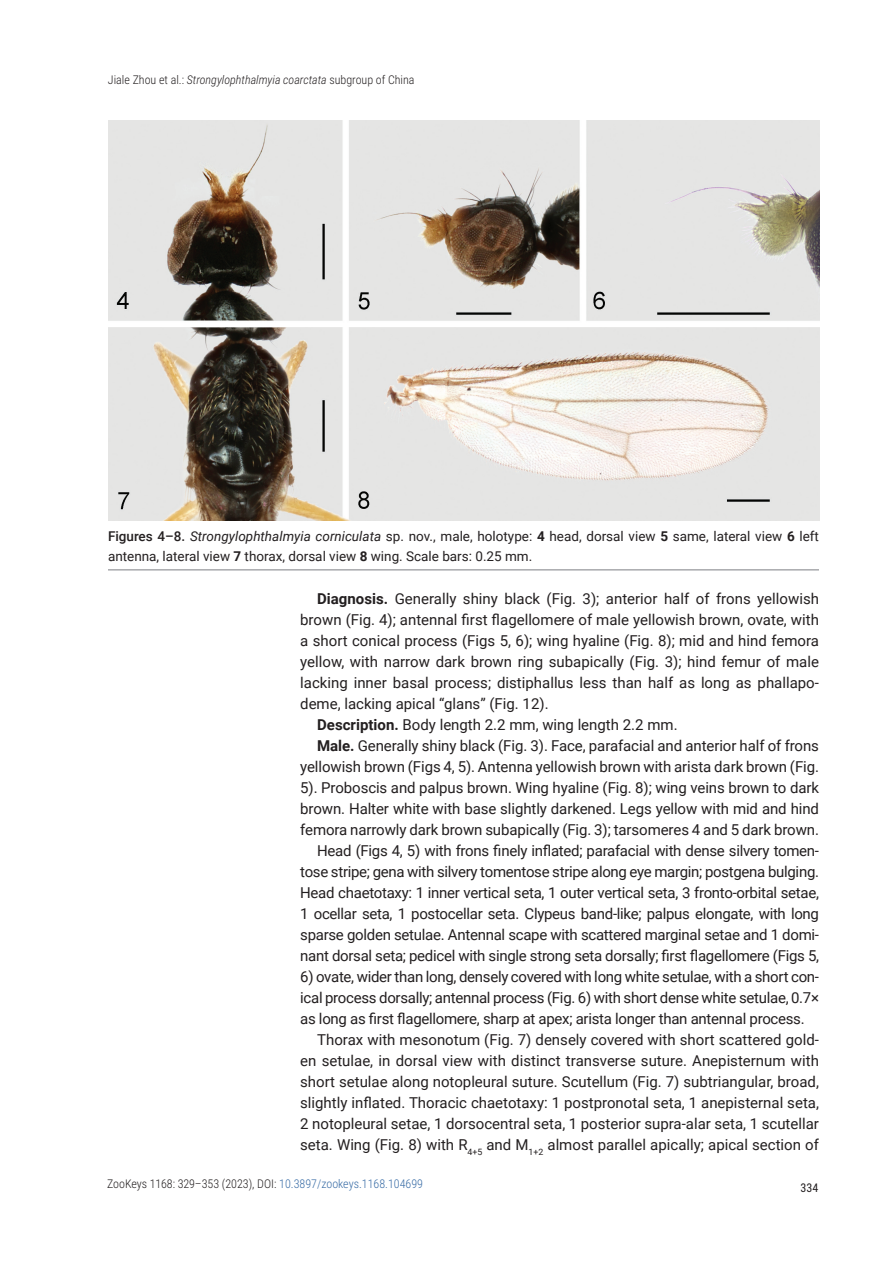
<style>
.page{position:relative;width:893px;height:1263px;background:#fff}
.page>*{position:absolute;margin:0;border:0;box-sizing:border-box;transform-origin:0 0}
.t1{font:15px "Roboto";letter-spacing:-.005em;color:#231f20}
.t2{font:13.5px/19.8px "Roboto";color:#231f20}
.t3{font:300 12px "Roboto Condensed";color:#231f20}
.t4{font:12px "Roboto Condensed";color:#231f20}
.s1{font-style:italic}
.s2{font-weight:500}
.s3{font-weight:700}
.s4{color:#376ba5}
</style>
<div class="page">
<img style="left:108px;top:121px;width:711px;height:399px">
<hr style="left:108px;top:569px;width:711px;height:2px;background:#a8a9ad">
<p class="t3" style="left:108px;top:71px;width:308px">Jiale Zhou et al.: <span class="s1">Strongylophthalmyia coarctata</span> subgroup of China</p>
<p class="t2" style="left:108px;top:525px;width:712px"><span class="s2">Figures 4–8.</span> <span class="s1">Strongylophthalmyia corniculata</span> sp. nov., male, holotype: <span class="s3">4</span> head, dorsal view <span class="s3">5</span> same, lateral view <span class="s3">6</span> left antenna, lateral view <span class="s3">7</span> thorax, dorsal view <span class="s3">8</span> wing. Scale bars: 0.25 mm.</p>
<p class="t1" style="left:317px;top:588px;width:503px"><span class="s3">Diagnosis.</span> Generally shiny black (Fig. 3); anterior half of frons yellowish</p>
<p class="t1" style="left:300px;top:609px;width:520px">brown (Fig. 4); antennal first flagellomere of male yellowish brown, ovate, with</p>
<p class="t1" style="left:300px;top:630px;width:520px">a short conical process (Figs 5, 6); wing hyaline (Fig. 8); mid and hind femora</p>
<p class="t1" style="left:300px;top:651px;width:520px">yellow, with narrow dark brown ring subapically (Fig. 3); hind femur of male</p>
<p class="t1" style="left:300px;top:672px;width:520px">lacking inner basal process; distiphallus less than half as long as phallapo-</p>
<p class="t1" style="left:300px;top:693px;width:250px">deme, lacking apical “glans” (Fig. 12).</p>
<p class="t1" style="left:317px;top:714px;width:362px"><span class="s3">Description.</span> Body length 2.2 mm, wing length 2.2 mm.</p>
<p class="t1" style="left:317px;top:735px;width:503px"><span class="s3">Male.</span> Generally shiny black (Fig. 3). Face, parafacial and anterior half of frons</p>
<p class="t1" style="left:300px;top:756px;width:520px">yellowish brown (Figs 4, 5). Antenna yellowish brown with arista dark brown (Fig.</p>
<p class="t1" style="left:300px;top:777px;width:520px">5). Proboscis and palpus brown. Wing hyaline (Fig. 8); wing veins brown to dark</p>
<p class="t1" style="left:300px;top:798px;width:520px">brown. Halter white with base slightly darkened. Legs yellow with mid and hind</p>
<p class="t1" style="left:300px;top:819px;width:520px">femora narrowly dark brown subapically (Fig. 3); tarsomeres 4 and 5 dark brown.</p>
<p class="t1" style="left:317px;top:840px;width:503px">Head (Figs 4, 5) with frons finely inflated; parafacial with dense silvery tomen-</p>
<p class="t1" style="left:300px;top:861px;width:520px">tose stripe; gena with silvery tomentose stripe along eye margin; postgena bulging.</p>
<p class="t1" style="left:300px;top:882px;width:520px">Head chaetotaxy: 1 inner vertical seta, 1 outer vertical seta, 3 fronto-orbital setae,</p>
<p class="t1" style="left:300px;top:903px;width:520px">1 ocellar seta, 1 postocellar seta. Clypeus band-like; palpus elongate, with long</p>
<p class="t1" style="left:300px;top:924px;width:520px">sparse golden setulae. Antennal scape with scattered marginal setae and 1 domi-</p>
<p class="t1" style="left:300px;top:945px;width:520px">nant dorsal seta; pedicel with single strong seta dorsally; first flagellomere (Figs 5,</p>
<p class="t1" style="left:300px;top:966px;width:520px">6) ovate, wider than long, densely covered with long white setulae, with a short con-</p>
<p class="t1" style="left:300px;top:987px;width:520px">ical process dorsally; antennal process (Fig. 6) with short dense white setulae, 0.7×</p>
<p class="t1" style="left:300px;top:1008px;width:506px">as long as first flagellomere, sharp at apex; arista longer than antennal process.</p>
<p class="t1" style="left:317px;top:1029px;width:503px">Thorax with mesonotum (Fig. 7) densely covered with short scattered gold-</p>
<p class="t1" style="left:300px;top:1050px;width:520px">en setulae, in dorsal view with distinct transverse suture. Anepisternum with</p>
<p class="t1" style="left:300px;top:1071px;width:520px">short setulae along notopleural suture. Scutellum (Fig. 7) subtriangular, broad,</p>
<p class="t1" style="left:300px;top:1092px;width:520px">slightly inflated. Thoracic chaetotaxy: 1 postpronotal seta, 1 anepisternal seta,</p>
<p class="t1" style="left:300px;top:1113px;width:520px">2 notopleural setae, 1 dorsocentral seta, 1 posterior supra-alar seta, 1 scutellar</p>
<p class="t1" style="left:300px;top:1134px;width:520px">seta. Wing (Fig. 8) with R<sub>4+5</sub> and M<sub>1+2</sub> almost parallel apically; apical section of</p>
<p class="t3" style="left:107px;top:1175px;width:318px">ZooKeys 1168: 329–353 (2023), DOI: <span class="s4">10.3897/zookeys.1168.104699</span></p>
<p class="t4" style="left:801px;top:1179px;width:19px">334</p>
</div>
